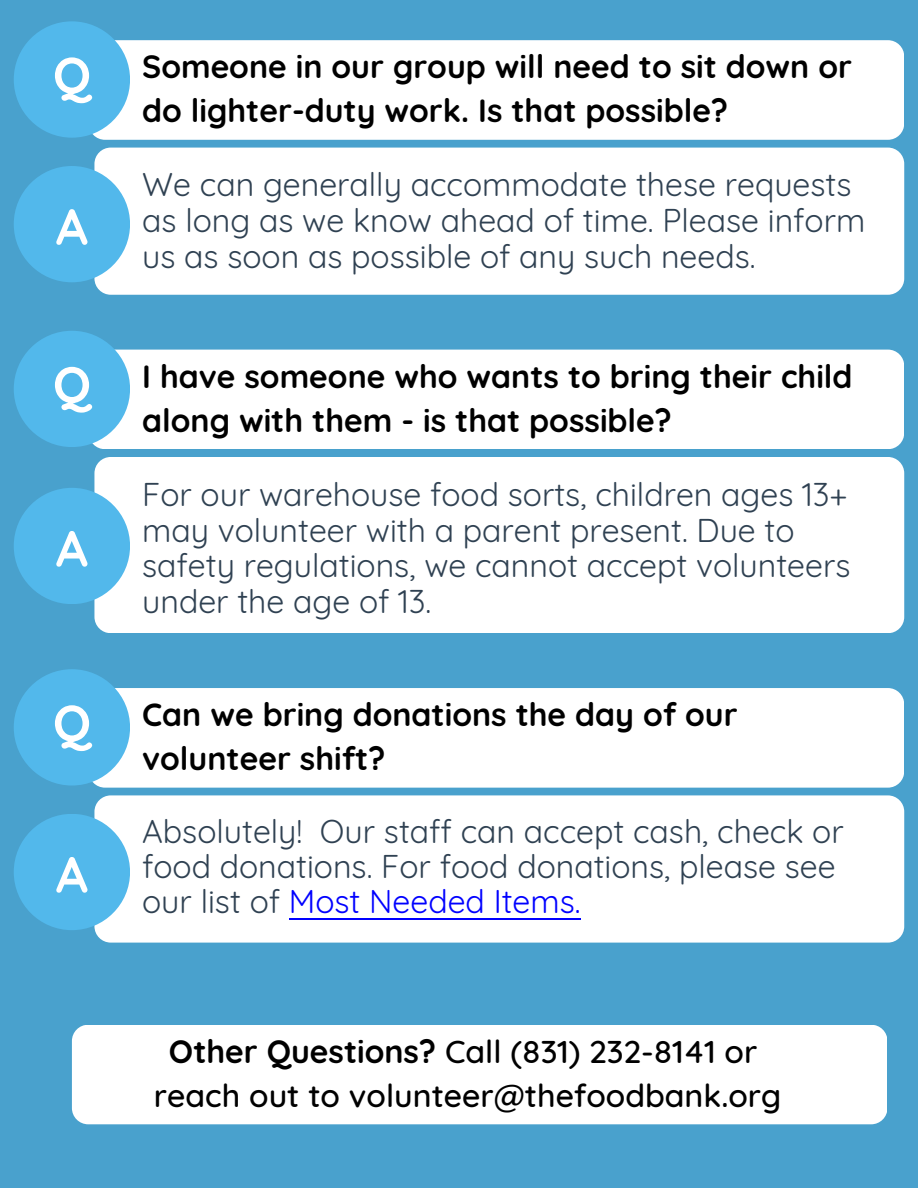
<style>
.page{position:relative;width:918px;height:1188px;background:#49a1cd}
.page>*{position:absolute;margin:0;border:0;box-sizing:border-box;transform-origin:0 0}
.t1{font:700 50.4px "Quicksand";color:#fff}
.t2{font:32.1px/35.8px "Quicksand";color:#2f4152}
.t3{font:700 32.1px/43.8px "Quicksand";color:#000}
.t4{font:500 32.1px/43.8px "Quicksand";color:#000;text-align:center}
.s1{color:#00f}
.s2{font-weight:700}
</style>
<div class="page">
<div style="left:89px;top:40px;width:815px;height:100px;background:#fff;border-radius:16px"></div>
<div style="left:94px;top:148px;width:810px;height:147px;background:#fff;border-radius:16px"></div>
<div style="left:14px;top:21px;width:116px;height:117px;background:#52b8eb;border-radius:50%"></div>
<div style="left:14px;top:166px;width:116px;height:116px;background:#52b8eb;border-radius:50%"></div>
<div style="left:89px;top:350px;width:815px;height:99px;background:#fff;border-radius:16px"></div>
<div style="left:94px;top:457px;width:810px;height:176px;background:#fff;border-radius:16px"></div>
<div style="left:14px;top:331px;width:116px;height:116px;background:#52b8eb;border-radius:50%"></div>
<div style="left:14px;top:488px;width:116px;height:116px;background:#52b8eb;border-radius:50%"></div>
<div style="left:89px;top:688px;width:815px;height:100px;background:#fff;border-radius:16px"></div>
<div style="left:94px;top:795px;width:810px;height:148px;background:#fff;border-radius:16px"></div>
<div style="left:14px;top:669px;width:116px;height:117px;background:#52b8eb;border-radius:50%"></div>
<div style="left:14px;top:814px;width:116px;height:116px;background:#52b8eb;border-radius:50%"></div>
<div style="left:72px;top:1025px;width:815px;height:99px;background:#fff;border-radius:16px"></div>
<hr style="left:289px;top:918px;width:292px;height:1px;background:#00f">
<h1 class="t1" style="left:53px;top:43px;width:40px">Q</h1>
<h1 class="t1" style="left:56px;top:194px;width:34px">A</h1>
<h1 class="t1" style="left:53px;top:352px;width:40px">Q</h1>
<h1 class="t1" style="left:56px;top:516px;width:34px">A</h1>
<h1 class="t1" style="left:53px;top:691px;width:40px">Q</h1>
<h1 class="t1" style="left:56px;top:842px;width:34px">A</h1>
<p class="t3" style="left:142px;top:44px;width:711px">Someone in our group will need to sit down or do lighter-duty work. Is that possible?</p>
<p class="t2" style="left:142px;top:166px;width:725px">We can generally accommodate these requests as long as we know ahead of time. Please inform us as soon as possible of any such needs.</p>
<p class="t3" style="left:142px;top:354px;width:712px">I have someone who wants to bring their child along with them - is that possible?</p>
<p class="t2" style="left:142px;top:476px;width:710px">For our warehouse food sorts, children ages 13+ may volunteer with a parent present. Due to safety regulations, we cannot accept volunteers under the age of 13.</p>
<p class="t3" style="left:142px;top:692px;width:597px">Can we bring donations the day of our volunteer shift?</p>
<p class="t2" style="left:142px;top:814px;width:703px;line-height:34.8px">Absolutely! Our staff can accept cash, check or food donations. For food donations, please see our list of <span class="s1">Most Needed Items.</span></p>
<p class="t4" style="left:154px;top:1029px;width:629px"><span class="s2">Other Questions?</span> Call (831) 232-8141 or reach out to volunteer@thefoodbank.org</p>
</div>
